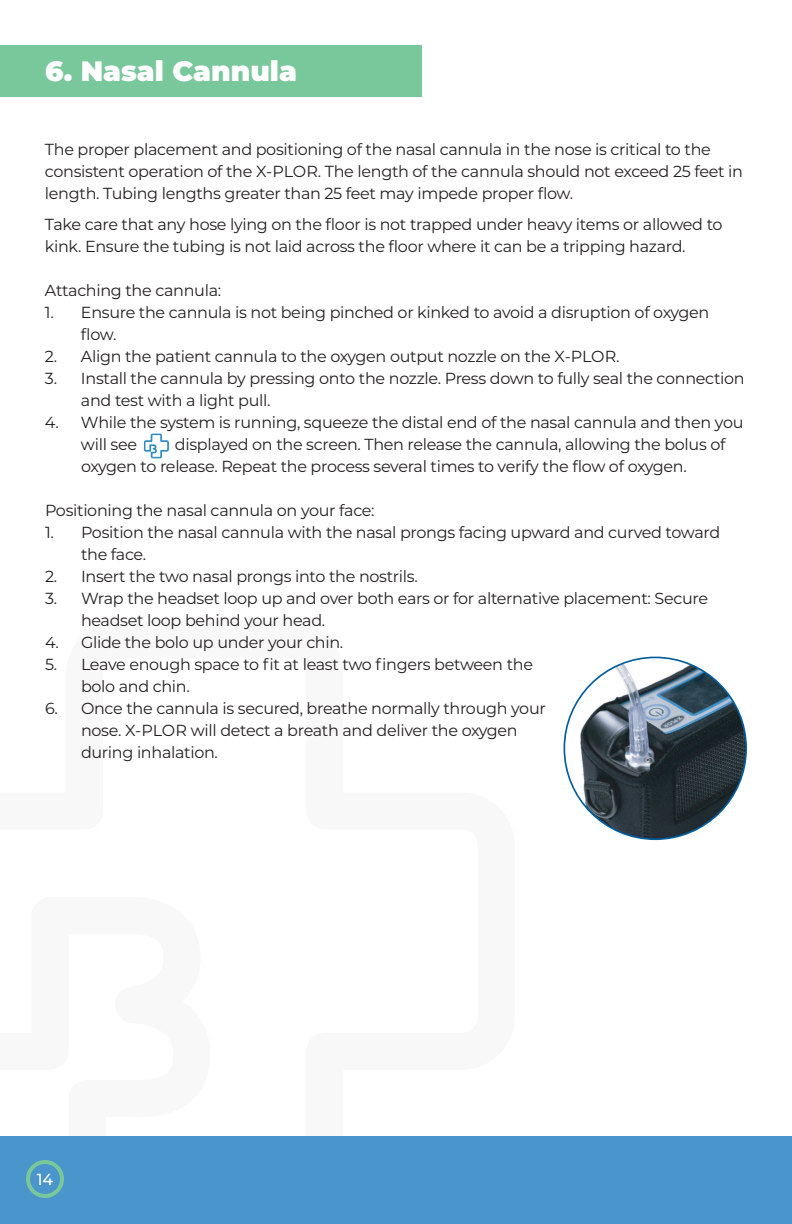
<style>
.page{position:relative;width:792px;height:1224px;background:#fff}
.page>*{position:absolute;margin:0;border:0;box-sizing:border-box;transform-origin:0 0}
.t1{font:900 28px "Montserrat";color:#fff}
.t2{font:16px/22px "Montserrat";letter-spacing:-.02em;color:#231f20}
.t3{font:500 16px "Montserrat";color:#fff}
.t4{font:3.4px "Helvetica Neue";color:#231f20}
</style>
<div class="page">
<div style="left:0;top:1136px;width:792px;height:88px;background:#4a95cb"></div>
<div style="left:26px;top:1160px;width:38px;height:38px;border:4px solid #79c89c;border-radius:50%"></div>
<svg style="left:144px;top:433px;width:25px;height:26px"></svg>
<div style="left:0;top:45px;width:422px;height:52px;background:#79c89c"></div>
<img style="left:564px;top:657px;width:182px;height:182px;border-radius:91px">
<h1 class="t1" style="left:45px;top:50px;width:253px">6. Nasal Cannula</h1>
<p class="t2" style="left:45px;top:138px;width:699px">The proper placement and positioning of the nasal cannula in the nose is critical to the consistent operation of the X-PLOR. The length of the cannula should not exceed 25 feet in length. Tubing lengths greater than 25 feet may impede proper flow.</p>
<p class="t2" style="left:45px;top:213px;width:679px">Take care that any hose lying on the floor is not trapped under heavy items or allowed to kink. Ensure the tubing is not laid across the floor where it can be a tripping hazard.</p>
<p class="t2" style="left:45px;top:279px;width:178px">Attaching the cannula:</p>
<p class="t2" style="left:81px;top:301px;width:630px;text-indent:-36px">1. Ensure the cannula is not being pinched or kinked to avoid a disruption of oxygen flow.</p>
<p class="t2" style="left:45px;top:345px;width:576px">2. Align the patient cannula to the oxygen output nozzle on the X-PLOR.</p>
<p class="t2" style="left:81px;top:367px;width:665px;text-indent:-36px">3. Install the cannula by pressing onto the nozzle. Press down to fully seal the connection and test with a light pull.</p>
<p class="t2" style="left:81px;top:411px;width:664px;text-indent:-36px">4. While the system is running, squeeze the distal end of the nasal cannula and then you will see</p>
<p class="t4" style="left:283px;top:435px;width:6px">TM</p>
<p class="t2" style="left:81px;top:433px;width:646px;text-indent:94px">displayed on the screen. Then release the cannula, allowing the bolus of oxygen to release. Repeat the process several times to verify the flow of oxygen.</p>
<p class="t2" style="left:45px;top:499px;width:331px">Positioning the nasal cannula on your face:</p>
<p class="t2" style="left:81px;top:521px;width:641px;text-indent:-36px">1. Position the nasal cannula with the nasal prongs facing upward and curved toward the face.</p>
<p class="t2" style="left:45px;top:565px;width:374px">2. Insert the two nasal prongs into the nostrils.</p>
<p class="t2" style="left:81px;top:587px;width:629px;text-indent:-36px">3. Wrap the headset loop up and over both ears or for alternative placement: Secure headset loop behind your head.</p>
<p class="t2" style="left:45px;top:631px;width:300px">4. Glide the bolo up under your chin.</p>
<p class="t2" style="left:81px;top:653px;width:454px;text-indent:-36px">5. Leave enough space to fit at least two fingers between the bolo and chin.</p>
<p class="t2" style="left:81px;top:697px;width:466px;text-indent:-36px">6. Once the cannula is secured, breathe normally through your nose. X-PLOR will detect a breath and deliver the oxygen during inhalation.</p>
<p class="t3" style="left:37px;top:1168px;width:18px">14</p>
</div>
